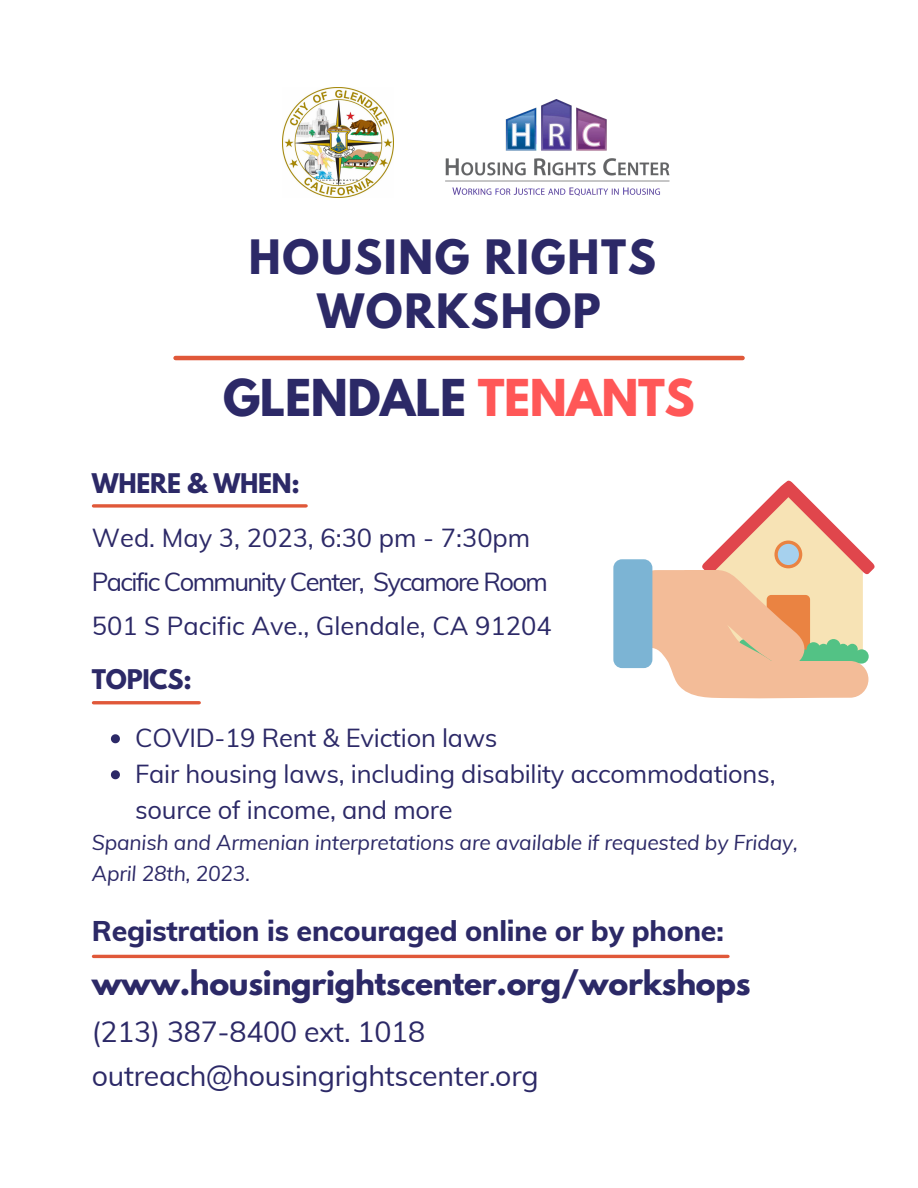
<style>
.page{position:relative;width:918px;height:1188px;background:#fff}
.page>*{position:absolute;margin:0;border:0;box-sizing:border-box;transform-origin:0 0}
.t1{font:700 45px "League Spartan";letter-spacing:-.01em;color:#2c2967}
.t2{font:700 42px/54px "League Spartan";letter-spacing:.04em;color:#2c2967;text-align:center}
.t3{font:700 30px "League Spartan";letter-spacing:-.01em;color:#2c2967}
.t4{font:28.5px/43.8px "Muli";letter-spacing:-.01em;color:#2c2967}
.t5{font:800 28.5px "Muli";letter-spacing:-.01em;color:#2c2967}
.t6{font:25.5px/36px "Muli";letter-spacing:-.01em;color:#2c2967}
.t7{font:700 24px "League Spartan";letter-spacing:-.01em;color:#2c2967}
.t8{font:italic 21px/30.3px "Muli";letter-spacing:-.01em;color:#2c2967}
.s1{color:#ff5757}
</style>
<div class="page">
<hr style="left:93px;top:955px;width:635px;height:3px;background:#e05839">
<img style="left:445px;top:99px;width:224px;height:97px">
<img style="left:283px;top:87px;width:110px;height:110px">
<hr style="left:176px;top:356px;width:567px;height:4px;background:#e05839">
<hr style="left:93px;top:701px;width:106px;height:3px;background:#e05839">
<svg style="left:111px;top:734px;width:9px;height:9px"></svg>
<svg style="left:111px;top:770px;width:9px;height:9px"></svg>
<svg style="left:93px;top:504px;width:213px;height:4px"></svg>
<svg style="left:634px;top:480px;width:241px;height:219px"></svg>
<div style="left:613px;top:559px;width:39px;height:109px;background:#7cb4d4;border-radius:9px"></div>
<h2 class="t2" style="left:249px;top:235px;width:409px">HOUSING RIGHTS<br>WORKSHOP</h2>
<h1 class="t1" style="left:223px;top:376px;width:473px">GLENDALE <span class="s1">TENANTS</span></h1>
<p class="t7" style="left:92px;top:471px;width:209px">WHERE &amp; WHEN:</p>
<p class="t6" style="left:92px;top:516px;width:461px;line-height:43.8px">Wed. May 3, 2023, 6:30 pm - 7:30pm<br>Pacific Community Center, Sycamore Room<br>501 S Pacific Ave., Glendale, CA 91204</p>
<p class="t7" style="left:92px;top:667px;width:101px">TOPICS:</p>
<p class="t6" style="left:135px;top:719px;width:642px">COVID-19 Rent &amp; Eviction laws<br>Fair housing laws, including disability accommodations, source of income, and more</p>
<p class="t8" style="left:92px;top:827px;width:708px">Spanish and Armenian interpretations are available if requested by Friday,<br>April 28th, 2023.</p>
<p class="t5" style="left:92px;top:912px;width:634px">Registration is encouraged online or by phone:</p>
<p class="t3" style="left:92px;top:968px;width:660px">www.housingrightscenter.org/workshops</p>
<p class="t4" style="left:92px;top:1009px;width:448px">(213) 387-8400 ext. 1018 outreach@housingrightscenter.org</p>
</div>
